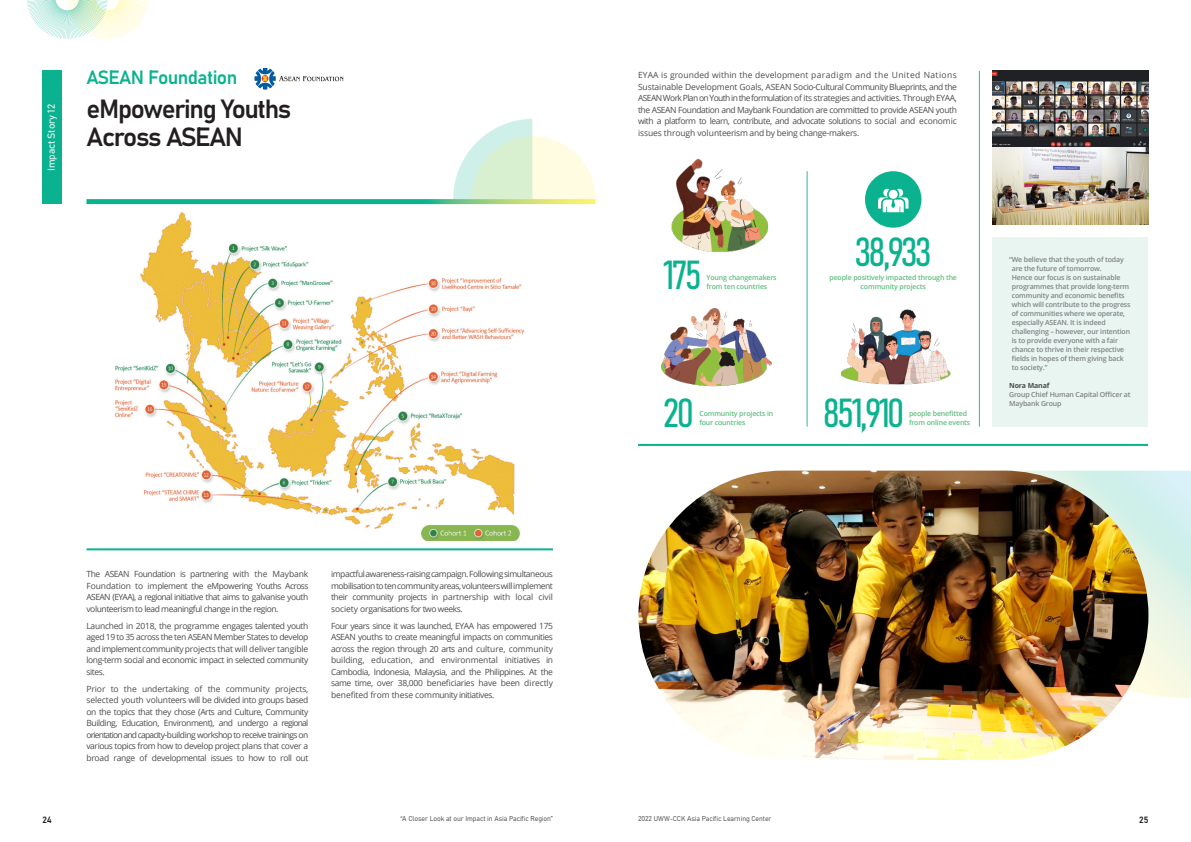
<style>
.page{position:relative;width:1191px;height:842px;background:#fff}
.page>*{position:absolute;margin:0;border:0;box-sizing:border-box;transform-origin:0 0}
.t1{font:40px "Bahnschrift";letter-spacing:-.05em;color:#0bb28f}
._0제목{font:26px "Bahnschrift";letter-spacing:-.05em;color:#231f20}
.나라{font:19px "Bahnschrift";letter-spacing:-.03em;color:#0bb28f}
.t2{font:10px "Bahnschrift";letter-spacing:-.01em;color:#fff}
.t3{font:9px "Bahnschrift";color:#231f20}
.본문8_5{font:8.5px/11.5px "Open Sans";letter-spacing:-.05em;color:#4b4c4d;text-align:justify}
.캡션{font:600 7px/9px "Open Sans";letter-spacing:-.02em;color:#808285}
.캡션-2{font:600 7px/9px "Open Sans";letter-spacing:-.02em;color:#5dbe7f;text-align:center}
.t4{font:7px "Bahnschrift";letter-spacing:-.01em;color:#57585a}
.캡션-3{font:700 7px "Open Sans";letter-spacing:-.02em;color:#4b4c4d}
</style>
<div class="page">
<svg style="left:27px;top:0;width:121px;height:39px"></svg>
<svg style="left:1016px;top:471px;width:175px;height:227px;background:#ddf1e7"></svg>
<img style="left:115px;top:212px;width:410px;height:329px">
<div style="left:43px;top:71px;width:19px;height:133px;background:#0bb28f"></div>
<div style="left:992px;top:237px;width:156px;height:189px;background:#e8f5f0"></div>
<img style="left:671px;top:158px;width:98px;height:94px">
<img style="left:661px;top:308px;width:110px;height:79px">
<hr style="left:807px;top:171px;width:1px;height:255px;background:#27bb9d">
<hr style="left:979px;top:71px;width:1px;height:355px;background:#27bb9d">
<img style="left:992px;top:71px;width:156px;height:153px">
<img style="left:638px;top:471px;width:510px;height:289px;border-radius:145px">
<div style="left:865px;top:171px;width:56px;height:57px;background:#0bb28f;border-radius:50%"></div>
<svg style="left:878px;top:189px;width:30px;height:23px"></svg>
<img style="left:841px;top:309px;width:110px;height:75px">
<hr style="left:86px;top:548px;width:467px;height:2px;background:#0bb28f">
<svg style="left:453px;top:119px;width:142px;height:80px"></svg>
<svg style="left:86px;top:199px;width:509px;height:5px;background:#44bf8b"></svg>
<hr style="left:638px;top:444px;width:510px;height:2px;background:#0bb28f">
<img style="left:254px;top:68px;width:90px;height:22px">
<p class="나라" style="left:86px;top:63px;width:152px">ASEAN Foundation</p>
<p class="t2" style="left:44px;top:171px;width:68px;rotate:-90deg">Impact Story 12</p>
<p class="_0제목" style="left:86px;top:89px;width:206px">eMpowering Youths</p>
<p class="_0제목" style="left:86px;top:117px;width:158px">Across ASEAN</p>
<p class="본문8_5" style="left:86px;top:568px;width:223px">The ASEAN Foundation is partnering with the Maybank Foundation to implement the eMpowering Youths Across ASEAN (EYAA), a regional initiative that aims to galvanise youth volunteerism to lead meaningful change in the region.</p>
<p class="본문8_5" style="left:86px;top:620px;width:223px">Launched in 2018, the programme engages talented youth aged 19 to 35 across the ten ASEAN Member States to develop and implement community projects that will deliver tangible long-term social and economic impact in selected community sites.</p>
<p class="본문8_5" style="left:86px;top:683px;width:223px">Prior to the undertaking of the community projects, selected youth volunteers will be divided into groups based on the topics that they chose (Arts and Culture, Community Building, Education, Environment), and undergo a regional orientation and capacity-building workshop to receive trainings on various topics from how to develop project plans that cover a broad range of developmental issues to how to roll out</p>
<p class="본문8_5" style="left:331px;top:568px;width:223px">impactful awareness-raising campaign. Following simultaneous mobilisation to ten community areas, volunteers will implement their community projects in partnership with local civil society organisations for two weeks.</p>
<p class="본문8_5" style="left:331px;top:620px;width:223px">Four years since it was launched, EYAA has empowered 175<br>ASEAN youths to create meaningful impacts on communities across the region through 20 arts and culture, community building, education, and environmental initiatives in Cambodia, Indonesia, Malaysia, and the Philippines. At the same time, over 38,000 beneficiaries have been directly benefited from these community initiatives.</p>
<p class="본문8_5" style="left:638px;top:69px;width:320px">EYAA is grounded within the development paradigm and the United Nations Sustainable Development Goals, ASEAN Socio-Cultural Community Blueprints, and the ASEAN Work Plan on Youth in the formulation of its strategies and activities. Through EYAA, the ASEAN Foundation and Maybank Foundation are committed to provide ASEAN youth with a platform to learn, contribute, and advocate solutions to social and economic issues through volunteerism and by being change-makers.</p>
<p class="t1" style="left:663px;top:245px;width:40px">175</p>
<p class="캡션-2" style="left:706px;top:273px;width:72px">Young changemakers</p>
<p class="캡션-2" style="left:706px;top:282px;width:62px">from ten countries</p>
<p class="t1" style="left:663px;top:382px;width:32px">20</p>
<p class="캡션-2" style="left:699px;top:409px;width:75px;text-align:left">Community projects in four countries</p>
<p class="t1" style="left:855px;top:221px;width:78px">38,933</p>
<p class="캡션-2" style="left:829px;top:273px;width:129px">people positively impacted through the community projects</p>
<p class="t1" style="left:823px;top:382px;width:83px">851,910</p>
<p class="캡션-2" style="left:909px;top:409px;width:59px">people benefitted</p>
<p class="캡션-2" style="left:909px;top:418px;width:63px">from online events</p>
<p class="캡션" style="left:1011px;top:254px;width:120px;text-indent:-3px">“We believe that the youth of today are the future of tomorrow.<br>Hence our focus is on sustainable programmes that provide long-term community and economic benefits which will contribute to the progress of communities where we operate, especially ASEAN. It is indeed challenging – however, our intention is to provide everyone with a fair chance to thrive in their respective fields in hopes of them giving back to society.”</p>
<p class="캡션-3" style="left:1009px;top:380px;width:42px">Nora Manaf</p>
<p class="캡션" style="left:1009px;top:389px;width:123px">Group Chief Human Capital Officer at<br>Maybank Group</p>
<p class="t3" style="left:43px;top:813px;width:11px">24</p>
<p class="t4" style="left:400px;top:814px;width:154px">“A Closer Look at our Impact in Asia Pacific Region”</p>
<p class="t4" style="left:638px;top:814px;width:135px">2022 UWW-CCK Asia Pacific Learning Center</p>
<p class="t3" style="left:1139px;top:813px;width:11px">25</p>
</div>
